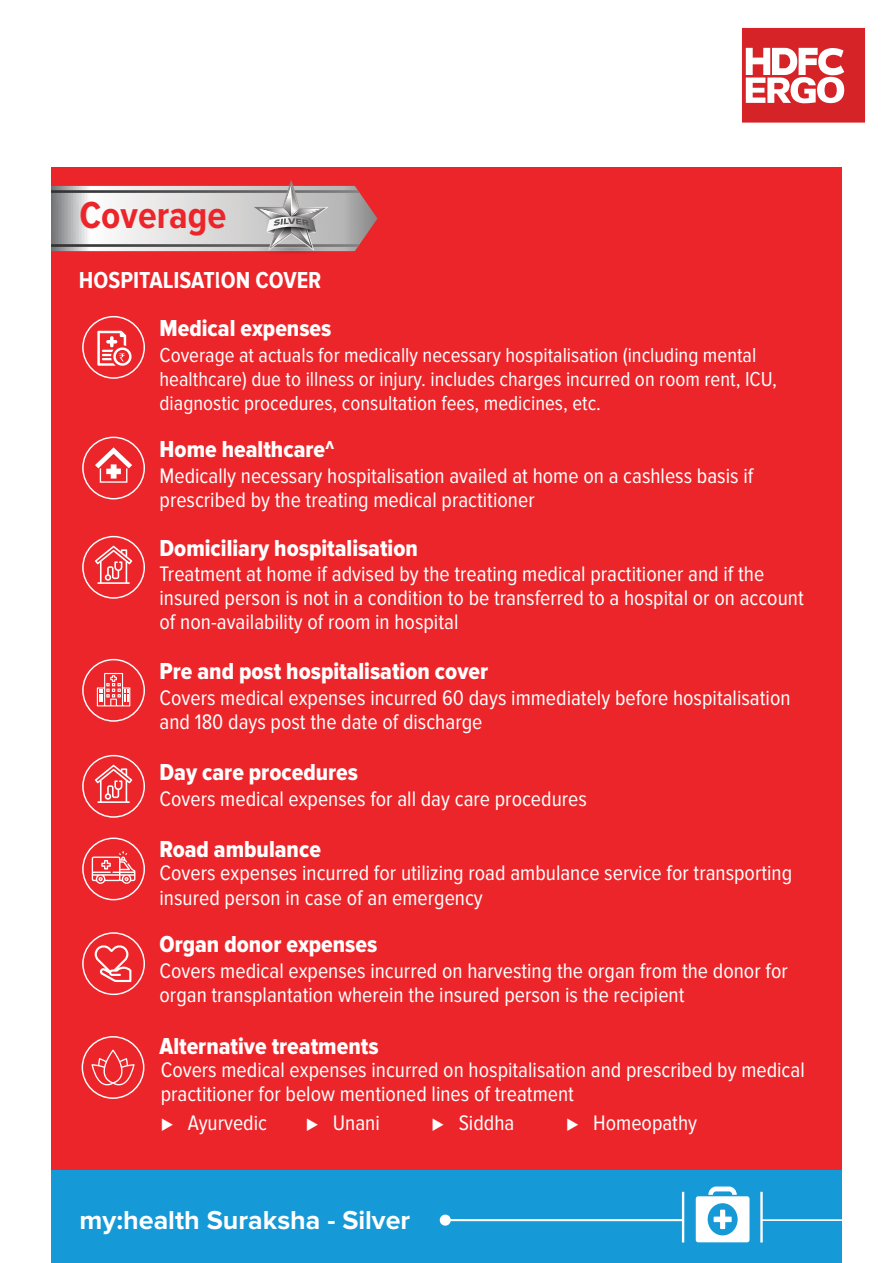
<style>
.page{position:relative;width:893px;height:1263px;background:#fff}
.page>*{position:absolute;margin:0;border:0;box-sizing:border-box;transform-origin:0 0}
.t1{font:700 39px "Proxima Nova Cond";color:#ec252a}
.t2{font:700 26.85px "Proxima Nova";color:#fff}
.t3{font:24px "Proxima Nova Cond Extrabld";color:#fff}
.t4{font:700 24px "Proxima Nova Cond";color:#fff}
.t5{font:21.9px/24.3px "Proxima Nova Cond";color:#fff}
.t6{font:21px/24px "Proxima Nova Cond";color:#fff}
</style>
<div class="page">
<div style="left:51px;top:167px;width:791px;height:1025px;background:#ec252a"></div>
<div style="left:51px;top:1170px;width:791px;height:93px;background:#169ad7"></div>
<svg style="left:696px;top:1186px;width:53px;height:56px"></svg>
<hr style="left:761px;top:1219px;width:81px;height:2px;background:#fff">
<hr style="left:760px;top:1192px;width:3px;height:50px;background:#fff">
<hr style="left:450px;top:1219px;width:233px;height:2px;background:#fff">
<hr style="left:682px;top:1192px;width:2px;height:50px;background:#fff">
<div style="left:440px;top:1214px;width:11px;height:12px;background:#fff;border-radius:50%"></div>
<svg style="left:82px;top:316px;width:63px;height:63px"></svg>
<svg style="left:82px;top:437px;width:63px;height:62px"></svg>
<svg style="left:82px;top:536px;width:63px;height:63px"></svg>
<svg style="left:82px;top:659px;width:63px;height:63px"></svg>
<svg style="left:82px;top:755px;width:63px;height:63px"></svg>
<svg style="left:82px;top:837px;width:63px;height:63px"></svg>
<svg style="left:82px;top:932px;width:63px;height:63px"></svg>
<svg style="left:82px;top:1036px;width:62px;height:63px"></svg>
<img style="left:218px;top:251px;width:137px;height:2px">
<svg style="left:51px;top:180px;width:326px;height:71px"></svg>
<div style="left:740px;top:26px;width:127px;height:98px;background:#d52328;border:2px solid #fff"></div>
<svg style="left:746px;top:48px;width:98px;height:55px"></svg>
<h1 class="t1" style="left:80px;top:193px;width:148px">Coverage</h1>
<p class="t4" style="left:79px;top:267px;width:244px">HOSPITALISATION COVER</p>
<p class="t3" style="left:160px;top:315px;width:173px">Medical expenses</p>
<p class="t6" style="left:160px;top:343px;width:619px">Coverage at actuals for medically necessary hospitalisation (including mental healthcare) due to illness or injury. includes charges incurred on room rent, ICU, diagnostic procedures, consultation fees, medicines, etc.</p>
<p class="t3" style="left:160px;top:435px;width:177px">Home healthcare^</p>
<p class="t5" style="left:160px;top:464px;width:595px">Medically necessary hospitalisation availed at home on a cashless basis if prescribed by the treating medical practitioner</p>
<p class="t3" style="left:160px;top:534px;width:260px">Domiciliary hospitalisation</p>
<p class="t5" style="left:160px;top:562px;width:646px">Treatment at home if advised by the treating medical practitioner and if the insured person is not in a condition to be transferred to a hospital or on account of non-availability of room in hospital</p>
<p class="t3" style="left:160px;top:657px;width:330px">Pre and post hospitalisation cover</p>
<p class="t5" style="left:160px;top:686px;width:633px">Covers medical expenses incurred 60 days immediately before hospitalisation and 180 days post the date of discharge</p>
<p class="t3" style="left:160px;top:758px;width:200px">Day care procedures</p>
<p class="t5" style="left:160px;top:787px;width:429px">Covers medical expenses for all day care procedures</p>
<p class="t3" style="left:160px;top:835px;width:163px">Road ambulance</p>
<p class="t5" style="left:160px;top:861px;width:634px">Covers expenses incurred for utilizing road ambulance service for transporting insured person in case of an emergency</p>
<p class="t3" style="left:160px;top:931px;width:219px">Organ donor expenses</p>
<p class="t5" style="left:160px;top:959px;width:630px">Covers medical expenses incurred on harvesting the organ from the donor for organ transplantation wherein the insured person is the recipient</p>
<p class="t3" style="left:160px;top:1032px;width:220px">Alternative treatments</p>
<p class="t5" style="left:161px;top:1058px;width:646px">Covers medical expenses incurred on hospitalisation and prescribed by medical practitioner for below mentioned lines of treatment</p>
<p class="t5" style="left:161px;top:1111px;width:108px">◆ Ayurvedic</p>
<p class="t5" style="left:306px;top:1111px;width:76px">◆ Unani</p>
<p class="t5" style="left:432px;top:1111px;width:84px">◆ Siddha</p>
<p class="t5" style="left:566px;top:1111px;width:133px">◆ Homeopathy</p>
<p class="t2" style="left:80px;top:1204px;width:332px">my:health Suraksha - Silver</p>
</div>
